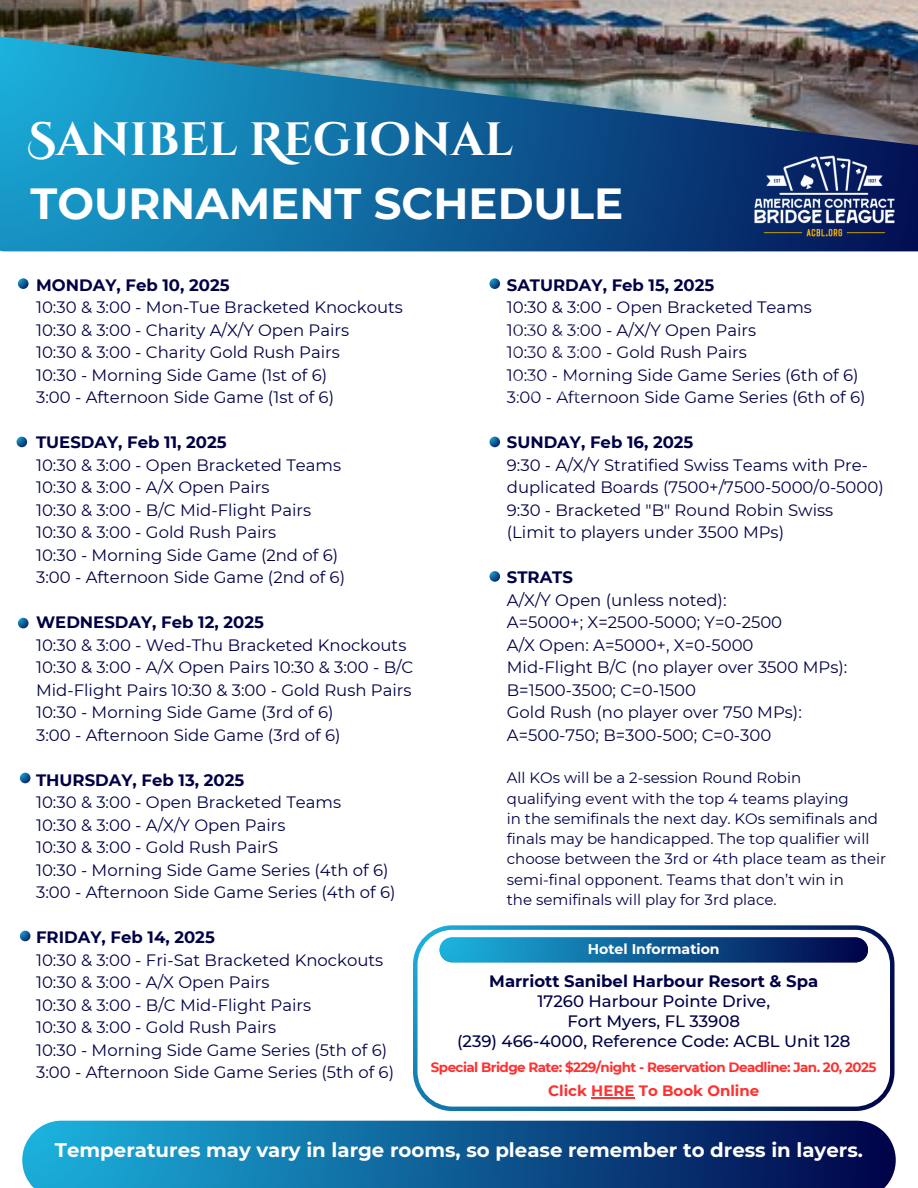
<style>
.page{position:relative;width:918px;height:1188px;background:#fff}
.page>*{position:absolute;margin:0;border:0;box-sizing:border-box;transform-origin:0 0}
.t1{font:700 46.65px "Cinzel Decorative";color:#fff}
.t2{font:700 43.5px "Montserrat";color:#fff}
.t3{font:700 19.8px "Montserrat";color:#fff}
.t4{font:16.5px/22.5px "Montserrat";color:#000046}
.t5{font:500 16.5px/20.2px "Montserrat";color:#000046;text-align:center}
.t6{font:15px/20.2px "Montserrat";color:#000046}
.t7{font:700 15px "Montserrat";color:#ff3131}
.t8{font:700 14.1px "Montserrat";color:#fff}
.t9{font:700 13.5px "Montserrat";letter-spacing:-.04em;color:#ff3131}
.s1{font-weight:700}
</style>
<div class="page">
<svg style="left:22px;top:1121px;width:874px;height:67px;background:#115d94"></svg>
<img style="left:0;top:0;width:918px;height:37px">
<svg style="left:18px;top:278px;width:11px;height:11px"></svg>
<svg style="left:0;top:37px;width:918px;height:214px;background:#296c92"></svg>
<img style="left:754px;top:136px;width:142px;height:101px">
<svg style="left:17px;top:437px;width:10px;height:10px"></svg>
<svg style="left:18px;top:618px;width:11px;height:10px"></svg>
<svg style="left:20px;top:773px;width:10px;height:10px"></svg>
<svg style="left:20px;top:931px;width:10px;height:10px"></svg>
<svg style="left:489px;top:278px;width:11px;height:11px"></svg>
<svg style="left:489px;top:437px;width:11px;height:10px"></svg>
<svg style="left:489px;top:571px;width:11px;height:11px"></svg>
<svg style="left:413px;top:925px;width:482px;height:186px"></svg>
<svg style="left:440px;top:937px;width:428px;height:25px;background:#125e95"></svg>
<hr style="left:591px;top:1097px;width:44px;height:1px;background:#ff3131">
<h5 class="t1" style="left:27px;top:109px;width:488px">Sanibel Regional</h5>
<p class="t2" style="left:30px;top:177px;width:594px">TOURNAMENT SCHEDULE</p>
<h5 class="t4" style="left:36px;top:274px;width:368px"><span class="s1">MONDAY, Feb 10, 2025<br></span>10:30 &amp; 3:00 - Mon-Tue Bracketed Knockouts 10:30 &amp; 3:00 - Charity A/X/Y Open Pairs<br>10:30 &amp; 3:00 - Charity Gold Rush Pairs<br>10:30 - Morning Side Game (1st of 6)<br>3:00 - Afternoon Side Game (1st of 6)</h5>
<h5 class="t4" style="left:36px;top:431px;width:311px"><span class="s1">TUESDAY, Feb 11, 2025<br></span>10:30 &amp; 3:00 - Open Bracketed Teams<br>10:30 &amp; 3:00 - A/X Open Pairs<br>10:30 &amp; 3:00 - B/C Mid-Flight Pairs<br>10:30 &amp; 3:00 - Gold Rush Pairs<br>10:30 - Morning Side Game (2nd of 6)<br>3:00 - Afternoon Side Game (2nd of 6)</h5>
<h5 class="t4" style="left:36px;top:611px;width:379px"><span class="s1">WEDNESDAY, Feb 12, 2025<br></span>10:30 &amp; 3:00 - Wed-Thu Bracketed Knockouts 10:30 &amp; 3:00 - A/X Open Pairs 10:30 &amp; 3:00 - B/C Mid-Flight Pairs 10:30 &amp; 3:00 - Gold Rush Pairs 10:30 - Morning Side Game (3rd of 6)<br>3:00 - Afternoon Side Game (3rd of 6)</h5>
<h5 class="t4" style="left:36px;top:769px;width:361px"><span class="s1">THURSDAY, Feb 13, 2025<br></span>10:30 &amp; 3:00 - Open Bracketed Teams<br>10:30 &amp; 3:00 - A/X/Y Open Pairs<br>10:30 &amp; 3:00 - Gold Rush PairS<br>10:30 - Morning Side Game Series (4th of 6)<br>3:00 - Afternoon Side Game Series (4th of 6)</h5>
<h5 class="t4" style="left:36px;top:926px;width:359px"><span class="s1">FRIDAY, Feb 14, 2025<br></span>10:30 &amp; 3:00 - Fri-Sat Bracketed Knockouts 10:30 &amp; 3:00 - A/X Open Pairs<br>10:30 &amp; 3:00 - B/C Mid-Flight Pairs<br>10:30 &amp; 3:00 - Gold Rush Pairs<br>10:30 - Morning Side Game Series (5th of 6)<br>3:00 - Afternoon Side Game Series (5th of 6)</h5>
<p class="t4" style="left:507px;top:274px;width:360px"><span class="s1">SATURDAY, Feb 15, 2025<br></span>10:30 &amp; 3:00 - Open Bracketed Teams<br>10:30 &amp; 3:00 - A/X/Y Open Pairs<br>10:30 &amp; 3:00 - Gold Rush Pairs<br>10:30 - Morning Side Game Series (6th of 6)<br>3:00 - Afternoon Side Game Series (6th of 6)</p>
<h2 class="t4" style="left:507px;top:431px;width:378px"><span class="s1">SUNDAY, Feb 16, 2025<br></span>9:30 - A/X/Y Stratified Swiss Teams with Pre&shy;duplicated Boards (7500+/7500-5000/0-5000)<br>9:30 - Bracketed "B" Round Robin Swiss (Limit to players under 3500 MPs)</h2>
<h1 class="t4" style="left:507px;top:566px;width:342px"><span class="s1">STRATS<br></span>A/X/Y Open (unless noted):<br>A=5000+; X=2500-5000; Y=0-2500<br>A/X Open: A=5000+, X=0-5000<br>Mid-Flight B/C (no player over 3500 MPs):<br>B=1500-3500; C=0-1500<br>Gold Rush (no player over 750 MPs):<br>A=500-750; B=300-500; C=0-300</h1>
<p class="t6" style="left:507px;top:768px;width:381px">All KOs will be a 2-session Round Robin<br>qualifying event with the top 4 teams playing<br>in the semifinals the next day. KOs semifinals and finals may be handicapped. The top qualifier will choose between the 3rd or 4th place team as their semi-final opponent. Teams that don’t win in<br>the semifinals will play for 3rd place.</p>
<p class="t8" style="left:588px;top:940px;width:133px">Hotel Information</p>
<h4 class="t5" style="left:457px;top:971px;width:395px"><span class="s1">Marriott Sanibel Harbour Resort &amp; Spa<br></span>17260 Harbour Pointe Drive,<br>Fort Myers, FL 33908<br>(239) 466-4000, Reference Code: ACBL Unit 128</h4>
<p class="t9" style="left:431px;top:1059px;width:447px">Special Bridge Rate: $229/night - Reservation Deadline: Jan. 20, 2025</p>
<h4 class="t7" style="left:548px;top:1081px;width:212px">Click HERE To Book Online</h4>
<h5 class="t3" style="left:55px;top:1138px;width:810px">Temperatures may vary in large rooms, so please remember to dress in layers.</h5>
</div>
